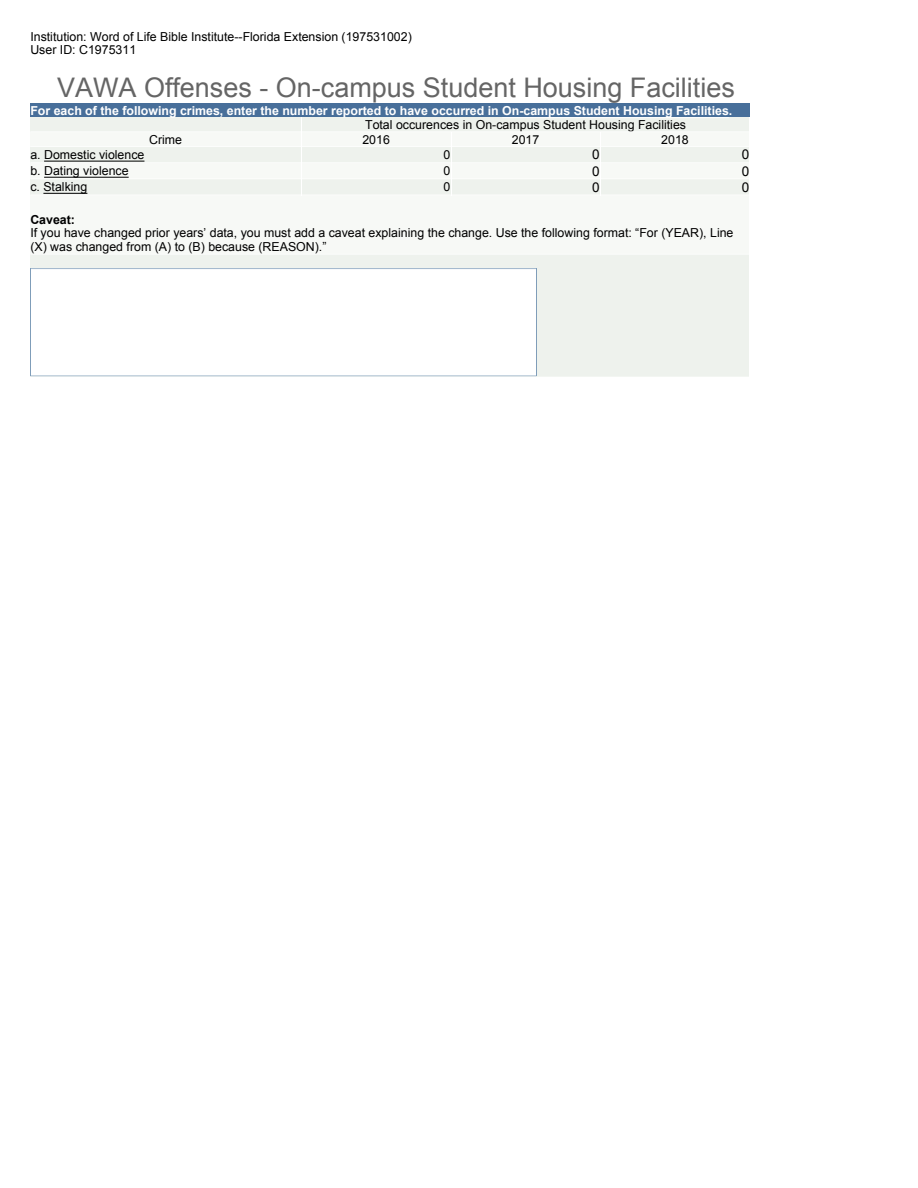
<style>
.page{position:relative;width:918px;height:1188px;background:#fff}
.page>*{position:absolute;margin:0;border:0;box-sizing:border-box;transform-origin:0 0}
.t1{font:27px "Arial";color:#656565}
.t2{font:13.5px "Arial";color:#000}
.t3{font:12.3px/13.8px "Arial";color:#000}
.t4{font:700 12.3px "Arial";color:#fff}
.t5{font:700 12.3px "Arial";color:#000}
</style>
<div class="page">
<div style="left:30px;top:104px;width:720px;height:13px;background:#486f9a"></div>
<div style="left:30px;top:195px;width:720px;height:59px;background:#f7f9f6"></div>
<div style="left:30px;top:255px;width:720px;height:122px;background:#eef2ed"></div>
<svg style="left:30px;top:117px;width:719px;height:78px"></svg>
<div style="left:30px;top:268px;width:507px;height:108px;background:#fff"></div>
<hr style="left:30px;top:268px;width:1px;height:108px;background:#7f9db9">
<hr style="left:536px;top:268px;width:1px;height:108px;background:#7f9db9">
<svg style="left:31px;top:268px;width:505px;height:1px"></svg>
<svg style="left:30px;top:376px;width:720px;height:1px"></svg>
<p class="t3" style="left:30px;top:31px;width:383px">Institution: Word of Life Bible Institute--Florida Extension (197531002)<br>User ID: C1975311</p>
<h1 class="t1" style="left:57px;top:78px;width:679px">VAWA Offenses - On-campus Student Housing Facilities</h1>
<p class="t4" style="left:30px;top:106px;width:703px">For each of the following crimes, enter the number reported to have occurred in On-campus Student Housing Facilities.</p>
<p class="t3" style="left:365px;top:119px;width:323px">Total occurences in On-campus Student Housing Facilities</p>
<p class="t3" style="left:149px;top:134px;width:34px">Crime</p>
<p class="t3" style="left:362px;top:134px;width:29px">2016</p>
<p class="t3" style="left:512px;top:134px;width:29px">2017</p>
<p class="t3" style="left:661px;top:134px;width:29px">2018</p>
<p class="t3" style="left:30px;top:148px;width:116px">a. Domestic violence</p>
<p class="t3" style="left:443px;top:148px;width:8px">0</p>
<p class="t2" style="left:592px;top:150px;width:9px">0</p>
<p class="t2" style="left:742px;top:150px;width:9px">0</p>
<p class="t3" style="left:30px;top:165px;width:100px">b. Dating violence</p>
<p class="t3" style="left:443px;top:165px;width:8px">0</p>
<p class="t2" style="left:592px;top:166px;width:9px">0</p>
<p class="t2" style="left:742px;top:166px;width:9px">0</p>
<p class="t3" style="left:30px;top:181px;width:59px">c. Stalking</p>
<p class="t3" style="left:443px;top:181px;width:8px">0</p>
<p class="t2" style="left:592px;top:182px;width:9px">0</p>
<p class="t2" style="left:742px;top:182px;width:9px">0</p>
<p class="t5" style="left:30px;top:215px;width:46px">Caveat:</p>
<p class="t3" style="left:30px;top:227px;width:705px">If you have changed prior years’ data, you must add a caveat explaining the change. Use the following format: “For (YEAR), Line (X) was changed from (A) to (B) because (REASON).”</p>
</div>
